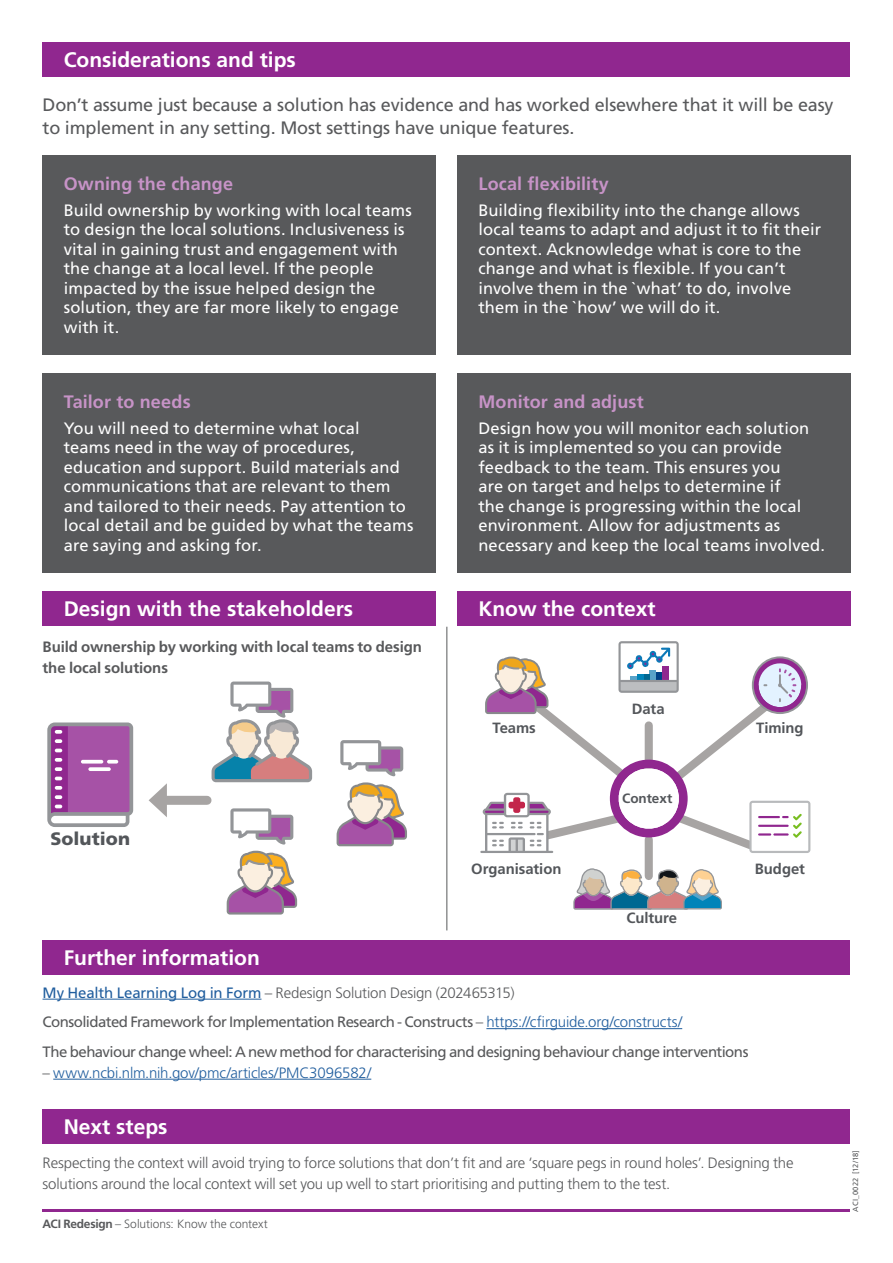
<style>
.page{position:relative;width:893px;height:1263px;background:#fff}
.page>*{position:absolute;margin:0;border:0;box-sizing:border-box;transform-origin:0 0}
._7__Fact_Sheet_Secti{font:700 21px "Frutiger LT Std";color:#fff}
._7__Fact_Sheet_Intro{font:18px/22.5px "Frutiger LT Std";letter-spacing:-.01em;color:#58595b}
._7__Factsheet__Pull{font:700 18px "Frutiger LT Std";letter-spacing:.005em;color:#c793c7}
._7__Factsheet_Methol{font:900 18px "Frutiger LT Std";letter-spacing:.005em;color:#53565a}
._7__Fact_sheet_pull{font:16.5px/19.5px "Frutiger LT Std";letter-spacing:.01em;color:#fff}
._7__Fact_sheet_pull-2{font:300 15px/21px "Frutiger LT Std";letter-spacing:-.01em;color:#58595b}
._7__Fact_Sheet_Body{font:15px "Frutiger LT Std";letter-spacing:-.035em;color:#58595b}
._7__Fact_Sheet_Body-2{font:700 15px/21px "Frutiger LT Std";letter-spacing:-.005em;color:#58595b}
._7__Fact_Sheet_Body-3{font:300 15px "Frutiger LT Std";letter-spacing:-.015em;color:#58595b}
._7__Fact_Sheet_Body-4{font:300 15px "Frutiger LT Std";letter-spacing:-.01em;color:#215e9e}
._7__Factsheet_Methol-2{font:700 14.85px "Frutiger LT Std";letter-spacing:-.005em;color:#53565a}
._7__Factsheet_Methol-3{font:700 13.5px "Frutiger LT Std";color:#53565a}
._7__Factsheet_Footer{font:300 12px "Frutiger LT Std";color:#58595b}
.t1{font:7.5px "Frutiger LT Std";letter-spacing:.005em;color:#58595b}
.s1{font-weight:400;color:#215e9e}
.s2{font-weight:300}
.s3{font-weight:300;color:#215e9e}
.s4{color:#58595b}
.s5{font-weight:700}
</style>
<div class="page">
<div style="left:43px;top:43px;width:807px;height:34px;background:#90278f"></div>
<div style="left:43px;top:155px;width:393px;height:200px;background:#58595b"></div>
<div style="left:43px;top:373px;width:393px;height:200px;background:#58595b"></div>
<div style="left:457px;top:155px;width:393px;height:200px;background:#58595b"></div>
<div style="left:457px;top:373px;width:393px;height:200px;background:#58595b"></div>
<div style="left:43px;top:940px;width:807px;height:34px;background:#90278f"></div>
<div style="left:43px;top:1109px;width:807px;height:34px;background:#90278f"></div>
<div style="left:43px;top:591px;width:393px;height:34px;background:#90278f"></div>
<div style="left:457px;top:591px;width:393px;height:34px;background:#90278f"></div>
<hr style="left:446px;top:627px;width:1px;height:303px;background:#58595b">
<hr style="left:43px;top:999px;width:218px;height:1px;background:#215e9e">
<hr style="left:486px;top:1028px;width:196px;height:1px;background:#215e9e">
<hr style="left:53px;top:1079px;width:318px;height:1px;background:#215e9e">
<svg style="left:227px;top:851px;width:70px;height:63px"></svg>
<svg style="left:337px;top:782px;width:70px;height:64px"></svg>
<svg style="left:212px;top:681px;width:100px;height:101px"></svg>
<svg style="left:230px;top:808px;width:63px;height:36px"></svg>
<svg style="left:340px;top:740px;width:63px;height:36px"></svg>
<div style="left:160px;top:796px;width:47px;height:9px;background:#a7a4a3"></div>
<svg style="left:149px;top:783px;width:18px;height:34px"></svg>
<svg style="left:47px;top:722px;width:86px;height:105px;background:#ab6dab"></svg>
<div style="left:645px;top:839px;width:8px;height:37px;background:#a7a4a3"></div>
<svg style="left:480px;top:641px;width:330px;height:216px"></svg>
<svg style="left:573px;top:868px;width:149px;height:42px"></svg>
<hr style="left:43px;top:1209px;width:807px;height:2px;background:#90278f">
<p class="_7__Fact_Sheet_Secti" style="left:64px;top:48px;width:234px">Considerations and tips</p>
<p class="_7__Fact_Sheet_Intro" style="left:43px;top:94px;width:792px">Don’t assume just because a solution has evidence and has worked elsewhere that it will be easy to implement in any setting. Most settings have unique features.</p>
<p class="_7__Factsheet__Pull" style="left:64px;top:173px;width:171px">Owning the change</p>
<p class="_7__Fact_sheet_pull" style="left:64px;top:200px;width:350px">Build ownership by working with local teams to design the local solutions. Inclusiveness is vital in gaining trust and engagement with the change at a local level. If the people impacted by the issue helped design the solution, they are far more likely to engage with it.</p>
<p class="_7__Factsheet__Pull" style="left:478px;top:173px;width:132px">Local flexibility</p>
<p class="_7__Fact_sheet_pull" style="left:478px;top:200px;width:344px">Building flexibility into the change allows local teams to adapt and adjust it to fit their context. Acknowledge what is core to the change and what is flexible. If you can’t involve them in the `what’ to do, involve them in the `how’ we will do it.</p>
<p class="_7__Factsheet__Pull" style="left:64px;top:391px;width:128px">Tailor to needs</p>
<p class="_7__Fact_sheet_pull" style="left:64px;top:418px;width:351px">You will need to determine what local<br>teams need in the way of procedures, education and support. Build materials and communications that are relevant to them and tailored to their needs. Pay attention to local detail and be guided by what the teams are saying and asking for.</p>
<p class="_7__Factsheet__Pull" style="left:478px;top:391px;width:167px">Monitor and adjust</p>
<p class="_7__Fact_sheet_pull" style="left:478px;top:418px;width:348px">Design how you will monitor each solution as it is implemented so you can provide feedback to the team. This ensures you<br>are on target and helps to determine if<br>the change is progressing within the local environment. Allow for adjustments as necessary and keep the local teams involved.</p>
<p class="_7__Fact_Sheet_Secti" style="left:64px;top:596px;width:291px">Design with the stakeholders</p>
<p class="_7__Fact_Sheet_Secti" style="left:478px;top:596px;width:179px">Know the context</p>
<p class="_7__Fact_Sheet_Body-2" style="left:43px;top:637px;width:381px">Build ownership by working with local teams to design the local solutions</p>
<p class="_7__Factsheet_Methol" style="left:50px;top:828px;width:81px">Solution</p>
<p class="_7__Fact_Sheet_Secti" style="left:64px;top:945px;width:198px">Further information</p>
<p class="_7__Factsheet_Methol-2" style="left:632px;top:700px;width:34px">Data</p>
<p class="_7__Factsheet_Methol-2" style="left:492px;top:719px;width:45px">Teams</p>
<p class="_7__Factsheet_Methol-2" style="left:756px;top:719px;width:49px">Timing</p>
<p class="_7__Factsheet_Methol-2" style="left:471px;top:860px;width:92px">Organisation</p>
<p class="_7__Factsheet_Methol-3" style="left:622px;top:790px;width:52px">Context</p>
<p class="_7__Factsheet_Methol-2" style="left:627px;top:909px;width:52px">Culture</p>
<p class="_7__Factsheet_Methol-2" style="left:755px;top:860px;width:52px">Budget</p>
<p class="_7__Fact_Sheet_Body-3" style="left:43px;top:984px;width:474px"><span class="s1">My Health Learning Log in Form</span> – Redesign Solution Design (202465315)</p>
<p class="_7__Fact_Sheet_Body" style="left:43px;top:1013px;width:641px">Consolidated Framework for Implementation Research - Constructs <span class="s2">–</span> <span class="s3">https://cfirguide.org/constructs/</span></p>
<p class="_7__Fact_Sheet_Body" style="left:43px;top:1043px;width:707px">The behaviour change wheel: A new method for characterising and designing behaviour change interventions</p>
<p class="_7__Fact_Sheet_Body-4" style="left:43px;top:1064px;width:330px"><span class="s4">–</span> www.ncbi.nlm.nih.gov/pmc/articles/PMC3096582/</p>
<p class="_7__Fact_Sheet_Secti" style="left:64px;top:1115px;width:105px">Next steps</p>
<p class="_7__Fact_sheet_pull-2" style="left:43px;top:1152px;width:753px">Respecting the context will avoid trying to force solutions that don’t fit and are ‘square pegs in round holes’. Designing the solutions around the local context will set you up well to start prioritising and putting them to the test.</p>
<p class="_7__Factsheet_Footer" style="left:43px;top:1217px;width:227px"><span class="s5">ACI Redesign</span> – Solutions: Know the context</p>
<p class="t1" style="left:851px;top:1211px;width:62px;rotate:-90deg">ACI_0022 [12/18]</p>
</div>
